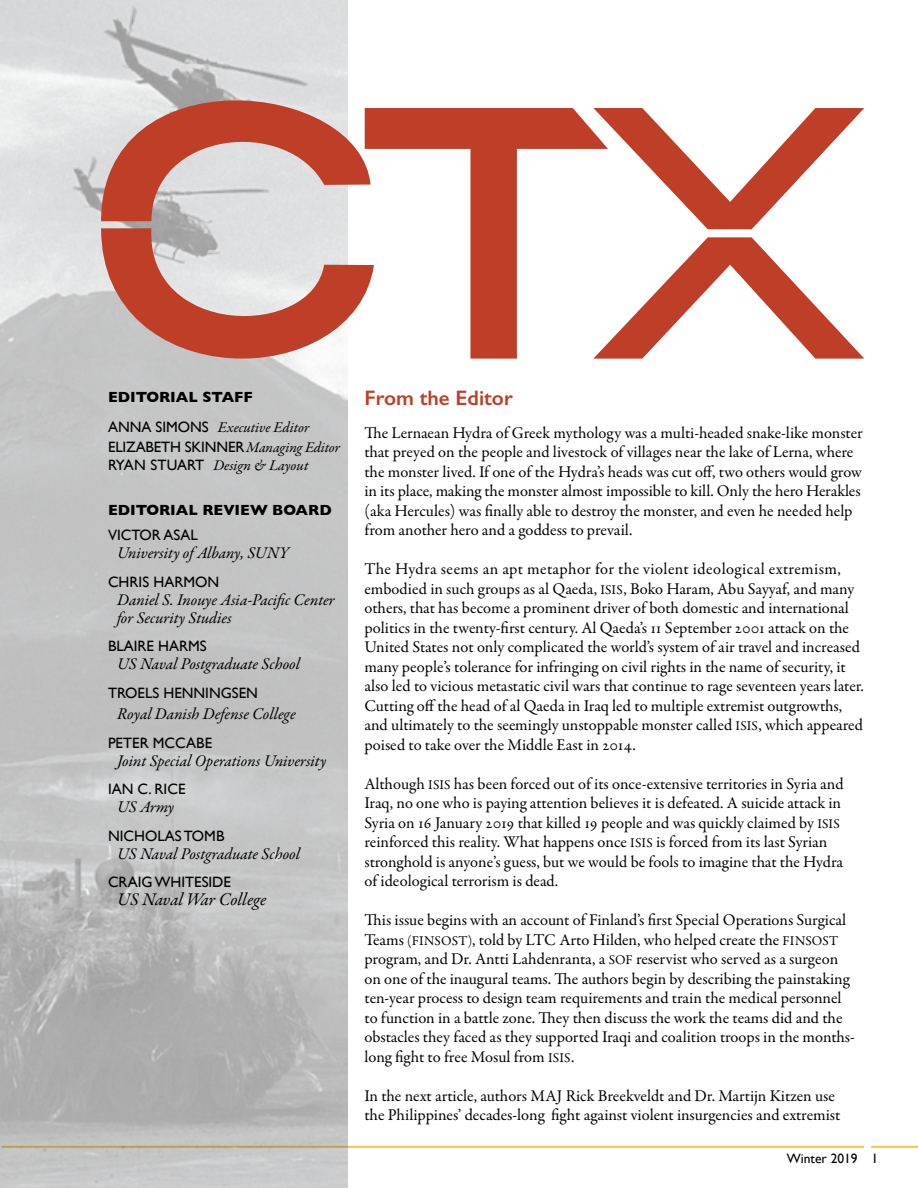
<style>
.page{position:relative;width:918px;height:1188px;background:#fff}
.page>*{position:absolute;margin:0;border:0;box-sizing:border-box;transform-origin:0 0}
.Heading_1{font:600 21px "Gill Sans";color:#be3e27}
.masthead_uni{font:italic 18px "Garamond Premr Pro";letter-spacing:-.005em;color:#000}
.BODY_COPY{font:16.5px/19.5px "Garamond Premr Pro";color:#000}
.masthead_uni-2{font:italic 16.5px/18px "Garamond Premr Pro";letter-spacing:-.005em;color:#000}
.masthead_review_boar{font:15px "Gill Sans";color:#000}
.t1{font:italic 15px/19.8px "Garamond Premr Pro";color:#000}
.masthead_caps{font:700 15px "Gill Sans";color:#000}
.running_head{font:13.5px "Gill Sans";color:#000}
.s1{font-family:"Gill Sans";font-style:normal}
.s2{font-size:13.5px}
</style>
<div class="page">
<hr style="left:2px;top:1146px;width:862px;height:1px;background:#fdbb23">
<hr style="left:2px;top:1147px;width:862px;height:1px;background:#fdbb23">
<hr style="left:871px;top:1146px;width:47px;height:1px;background:#fdbb23">
<hr style="left:871px;top:1147px;width:47px;height:1px;background:#fdbb23">
<svg style="left:371px;top:108px;width:222px;height:251px"></svg>
<svg style="left:593px;top:237px;width:271px;height:122px"></svg>
<svg style="left:593px;top:108px;width:271px;height:121px"></svg>
<img style="left:0;top:0;width:347px;height:1188px">
<svg style="left:101px;top:53px;width:270px;height:168px;background:#d1a9a3"></svg>
<svg style="left:101px;top:228px;width:273px;height:168px;background:#d1a9a2"></svg>
<p class="masthead_caps" style="left:108px;top:385px;width:146px">EDITORIAL STAFF</p>
<p class="t1" style="left:108px;top:418px;width:234px"><span class="s1">ANNA SIMONS</span> Executive Editor<br><span class="s1">ELIZABETH SKINNER</span>Managing Editor</p>
<p class="t1" style="left:108px;top:456px;width:202px"><span class="s1">RYAN STUART</span> Design &amp; Layout</p>
<p class="masthead_caps" style="left:108px;top:498px;width:225px">EDITORIAL REVIEW BOARD</p>
<p class="masthead_review_boar" style="left:108px;top:526px;width:91px">VICTOR ASAL</p>
<p class="masthead_uni-2" style="left:117px;top:545px;width:173px">University of Albany, SUNY</p>
<p class="masthead_review_boar" style="left:108px;top:573px;width:113px">CHRIS HARMON</p>
<p class="masthead_uni-2" style="left:117px;top:591px;width:219px">Daniel S. Inouye Asia-Pacific Center for Security Studies</p>
<p class="masthead_review_boar" style="left:108px;top:637px;width:100px">BLAIRE HARMS</p>
<p class="masthead_uni-2" style="left:117px;top:656px;width:184px">US Naval Postgraduate School</p>
<p class="masthead_review_boar" style="left:108px;top:684px;width:151px">TROELS HENNINGSEN</p>
<p class="masthead_uni-2" style="left:117px;top:706px;width:180px">Royal Danish Defense College</p>
<p class="masthead_review_boar" style="left:108px;top:734px;width:106px">PETER MCCABE</p>
<p class="masthead_uni-2" style="left:117px;top:752px;width:211px">Joint Special Operations University</p>
<p class="masthead_review_boar" style="left:108px;top:780px;width:79px">IAN C. RICE</p>
<p class="masthead_uni-2" style="left:117px;top:799px;width:59px">US Army</p>
<p class="masthead_review_boar" style="left:108px;top:827px;width:118px">NICHOLAS TOMB</p>
<p class="masthead_uni-2" style="left:117px;top:845px;width:184px">US Naval Postgraduate School</p>
<p class="masthead_review_boar" style="left:108px;top:873px;width:125px">CRAIG WHITESIDE</p>
<p class="masthead_uni" style="left:117px;top:888px;width:151px">US Naval War College</p>
<p class="Heading_1" style="left:364px;top:385px;width:150px">From the Editor</p>
<p class="BODY_COPY" style="left:364px;top:423px;width:500px">The Lernaean Hydra of Greek mythology was a multi-headed snake-like monster that preyed on the people and livestock of villages near the lake of Lerna, where the monster lived. If one of the Hydra’s heads was cut off, two others would grow in its place, making the monster almost impossible to kill. Only the hero Herakles (aka Hercules) was finally able to destroy the monster, and even he needed help from another hero and a goddess to prevail.</p>
<p class="BODY_COPY" style="left:364px;top:560px;width:501px">The Hydra seems an apt metaphor for the violent ideological extremism, embodied in such groups as al Qaeda, <span class="s2">ISIS</span>, Boko Haram, Abu Sayyaf, and many others, that has become a prominent driver of both domestic and international politics in the twenty-first century. Al Qaeda’s 11 September 2001 attack on the United States not only complicated the world’s system of air travel and increased many people’s tolerance for infringing on civil rights in the name of security, it also led to vicious metastatic civil wars that continue to rage seventeen years later.<br>Cutting off the head of al Qaeda in Iraq led to multiple extremist outgrowths, and ultimately to the seemingly unstoppable monster called <span class="s2">ISIS</span>, which appeared poised to take over the Middle East in 2014.</p>
<p class="BODY_COPY" style="left:364px;top:774px;width:481px">Although <span class="s2">ISIS</span> has been forced out of its once-extensive territories in Syria and Iraq, no one who is paying attention believes it is defeated. A suicide attack in Syria on 16 January 2019 that killed 19 people and was quickly claimed by <span class="s2">ISIS </span>reinforced this reality. What happens once <span class="s2">ISIS</span> is forced from its last Syrian stronghold is anyone’s guess, but we would be fools to imagine that the Hydra of ideological terrorism is dead.</p>
<p class="BODY_COPY" style="left:364px;top:911px;width:492px">This issue begins with an account of Finland’s first Special Operations Surgical Teams <span class="s2">(FINSOST)</span>, told by LTC Arto Hilden, who helped create the <span class="s2">FINSOST </span>program, and Dr. Antti Lahdenranta, a <span class="s2">SOF</span> reservist who served as a surgeon on one of the inaugural teams. The authors begin by describing the painstaking ten-year process to design team requirements and train the medical personnel to function in a battle zone. They then discuss the work the teams did and the obstacles they faced as they supported Iraqi and coalition troops in the months&shy;long fight to free Mosul from <span class="s2">ISIS</span>.</p>
<p class="BODY_COPY" style="left:364px;top:1086px;width:477px">In the next article, authors MAJ Rick Breekveldt and Dr. Martijn Kitzen use the Philippines’ decades-long fight against violent insurgencies and extremist</p>
<p class="running_head" style="left:787px;top:1150px;width:93px">Winter 2019 1</p>
</div>
